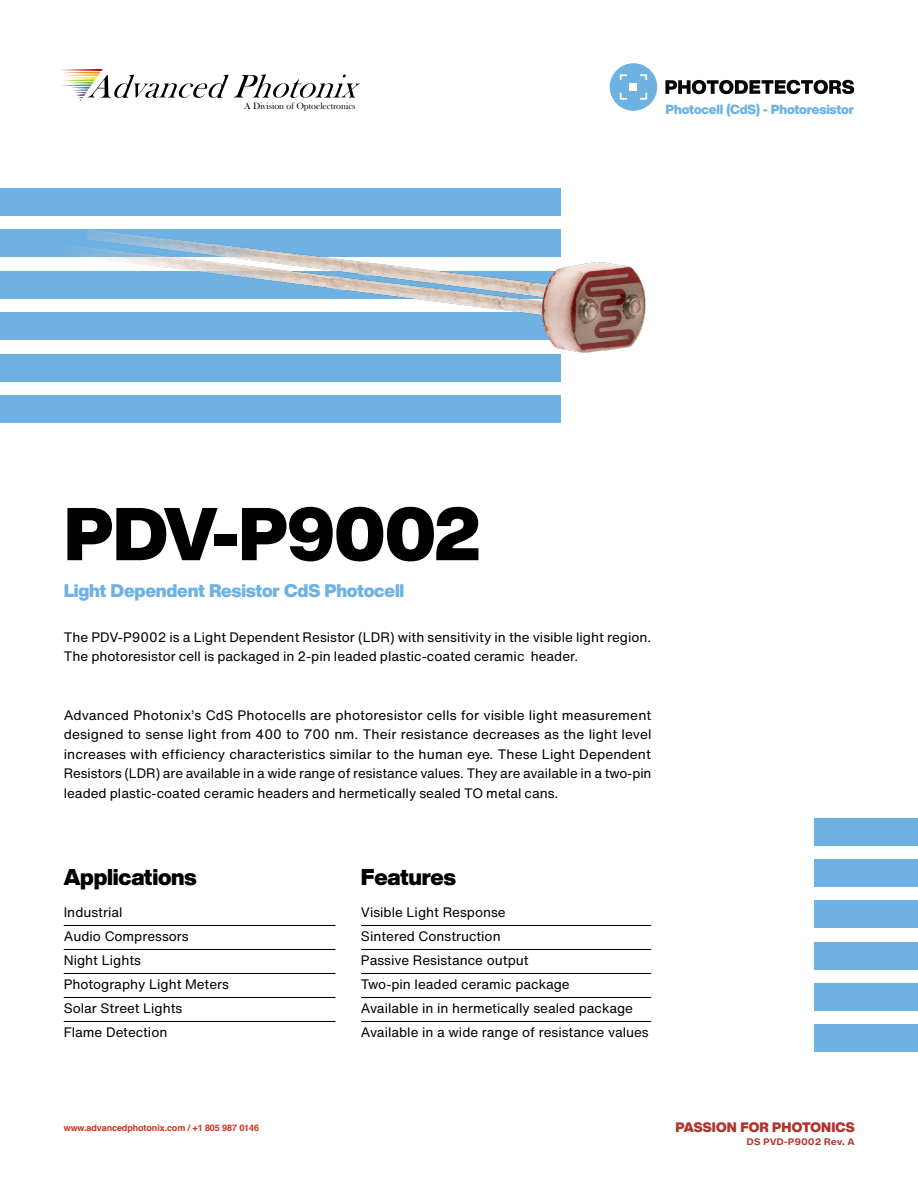
<style>
.page{position:relative;width:918px;height:1188px;background:#fff}
.page>*{position:absolute;margin:0;border:0;box-sizing:border-box;transform-origin:0 0}
.t1{font:900 73.35px "Helvetica Now Display";letter-spacing:-.01em;color:#000}
.t2{font:900 22.5px "Helvetica Now Display";letter-spacing:-.01em;color:#000}
.t3{font:900 18px "Helvetica Now Display";letter-spacing:-.01em;color:#6eb2e3}
.t4{font:13.5px/24px "Helvetica Now Text";color:#000}
.t5{font:900 13.5px "Helvetica Now Display";letter-spacing:.01em;color:#b1342c}
.t6{font:900 13.05px "Helvetica Now Display";letter-spacing:-.01em;color:#6eb2e3}
.t7{font:9.45px "Baskerville Old Face";color:#000}
.t8{font:700 9px "Helvetica";letter-spacing:-.01em;color:#d62c1c}
.t9{font:700 9px "Helvetica Now Micro";letter-spacing:-.01em;color:#b1342c}
</style>
<div class="page">
<div style="left:610px;top:63px;width:47px;height:48px;background:#6eb2e3;border-radius:50%"></div>
<svg style="left:620px;top:93px;width:7px;height:6px"></svg>
<svg style="left:620px;top:74px;width:7px;height:6px"></svg>
<svg style="left:640px;top:74px;width:7px;height:6px"></svg>
<svg style="left:640px;top:93px;width:7px;height:6px"></svg>
<div style="left:630px;top:83px;width:7px;height:8px;background:#fff"></div>
<svg style="left:665px;top:80px;width:189px;height:14px"></svg>
<svg style="left:61px;top:69px;width:299px;height:30px"></svg>
<div style="left:814px;top:1025px;width:104px;height:27px;background:#6eb2e3"></div>
<div style="left:814px;top:983px;width:104px;height:28px;background:#6eb2e3"></div>
<div style="left:814px;top:942px;width:104px;height:27px;background:#6eb2e3"></div>
<div style="left:814px;top:901px;width:104px;height:27px;background:#6eb2e3"></div>
<div style="left:814px;top:859px;width:104px;height:28px;background:#6eb2e3"></div>
<div style="left:814px;top:818px;width:104px;height:27px;background:#6eb2e3"></div>
<hr style="left:64px;top:925px;width:271px;height:1px;background:#000">
<hr style="left:64px;top:949px;width:271px;height:1px;background:#000">
<hr style="left:64px;top:973px;width:271px;height:1px;background:#000">
<hr style="left:64px;top:997px;width:271px;height:1px;background:#000">
<hr style="left:64px;top:1021px;width:271px;height:1px;background:#000">
<hr style="left:361px;top:925px;width:290px;height:1px;background:#000">
<hr style="left:361px;top:949px;width:290px;height:1px;background:#000">
<hr style="left:361px;top:973px;width:290px;height:1px;background:#000">
<hr style="left:361px;top:997px;width:290px;height:1px;background:#000">
<hr style="left:361px;top:1021px;width:290px;height:1px;background:#000">
<img style="left:9px;top:99px;width:645px;height:324px">
<p class="t7" style="left:244px;top:100px;width:113px">A Division of Optoelectronics</p>
<p class="t6" style="left:666px;top:101px;width:190px">Photocell (CdS) - Photoresistor</p>
<h1 class="t1" style="left:64px;top:484px;width:419px">PDV-P9002</h1>
<h3 class="t3" style="left:64px;top:579px;width:342px">Light Dependent Resistor CdS Photocell</h3>
<p class="t4" style="left:64px;top:627px;width:589px;line-height:19.5px">The PDV-P9002 is a Light Dependent Resistor (LDR) with sensitivity in the visible light region.<br>The photoresistor cell is packaged in 2-pin leaded plastic-coated ceramic header.</p>
<p class="t4" style="left:64px;top:705px;width:589px;line-height:19.5px;text-align:justify">Advanced Photonix’s CdS Photocells are photoresistor cells for visible light measurement designed to sense light from 400 to 700 nm. Their resistance decreases as the light level increases with efficiency characteristics similar to the human eye. These Light Dependent Resistors (LDR) are available in a wide range of resistance values. They are available in a two-pin leaded plastic-coated ceramic headers and hermetically sealed TO metal cans.</p>
<h2 class="t2" style="left:64px;top:862px;width:134px">Applications</h2>
<p class="t4" style="left:64px;top:900px;width:167px">Industrial<br>Audio Compressors<br>Night Lights<br>Photography Light Meters<br>Solar Street Lights<br>Flame Detection</p>
<h2 class="t2" style="left:361px;top:862px;width:97px">Features</h2>
<p class="t4" style="left:361px;top:900px;width:289px">Visible Light Response<br>Sintered Construction<br>Passive Resistance output<br>Two-pin leaded ceramic package<br>Available in in hermetically sealed package<br>Available in a wide range of resistance values</p>
<p class="t8" style="left:64px;top:1121px;width:197px">www.advancedphotonix.com / +1 805 987 0146</p>
<p class="t5" style="left:676px;top:1118px;width:181px">PASSION FOR PHOTONICS</p>
<p class="t9" style="left:746px;top:1135px;width:110px">DS PVD-P9002 Rev. A</p>
</div>
